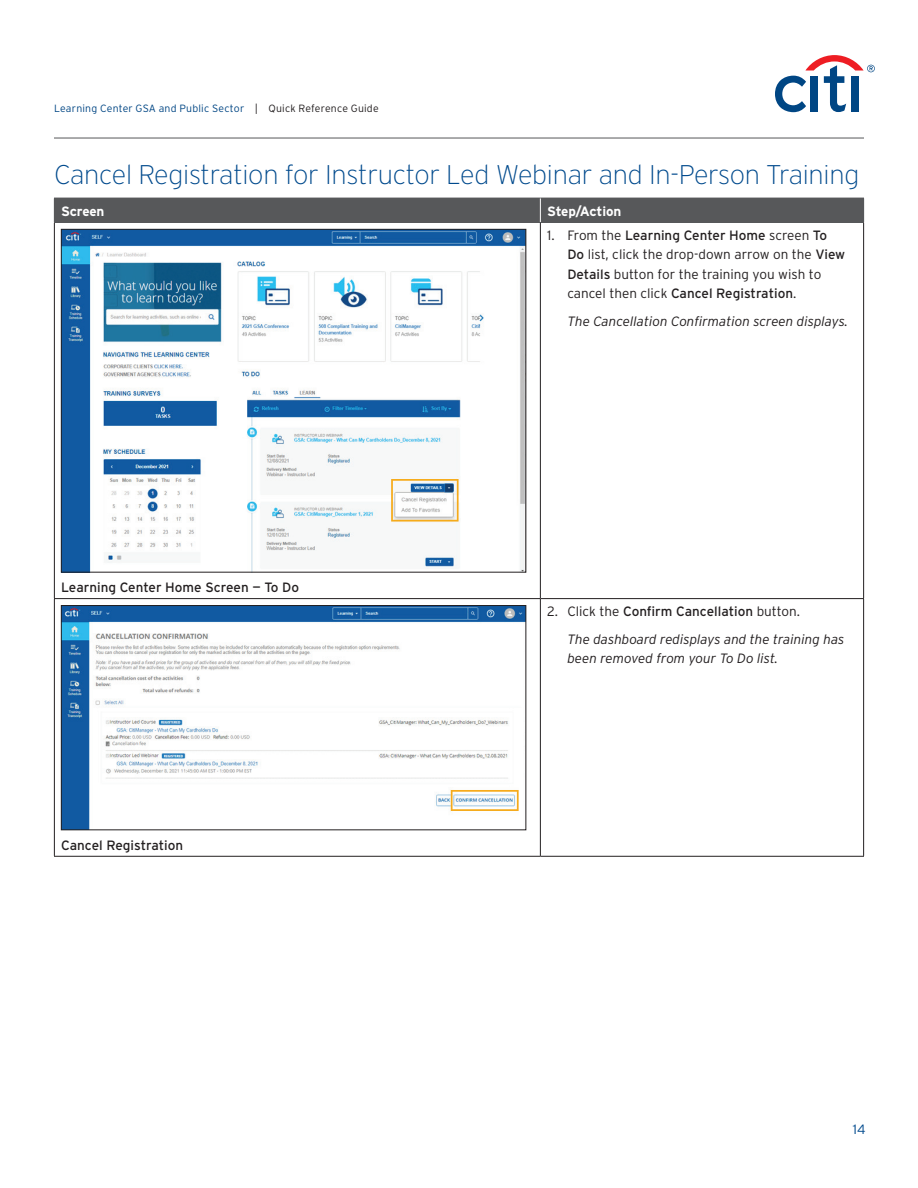
<style>
.page{position:relative;width:918px;height:1188px;background:#fff}
.page>*{position:absolute;margin:0;border:0;box-sizing:border-box;transform-origin:0 0}
.t1{font:200 27px "Interstate";letter-spacing:-.01em;color:#004a8d}
.t2{font:300 13.5px/19.5px "Interstate";color:#231f20}
.t3{font:italic 300 13.5px/27.6px "Interstate";color:#231f20}
.t4{font:13.5px "Interstate";color:#231f20}
.t5{font:700 13.5px "Interstate";letter-spacing:-.01em;color:#fff}
.t6{font:300 13.5px "Interstate";color:#004a8d}
.t7{font:300 10.5px "Interstate";letter-spacing:.02em;color:#004684}
.s1{color:#231f20}
.s2{font-weight:400}
.s3{font-style:normal}
.s4{font-weight:400;font-style:normal}
</style>
<div class="page">
<svg style="left:775px;top:55px;width:100px;height:57px"></svg>
<hr style="left:54px;top:138px;width:810px;height:1px;background:#57585a">
<div style="left:54px;top:198px;width:486px;height:24px;background:#57585a"></div>
<div style="left:540px;top:198px;width:324px;height:24px;background:#57585a"></div>
<hr style="left:54px;top:598px;width:486px;height:1px;background:#231f20">
<hr style="left:540px;top:598px;width:324px;height:1px;background:#231f20">
<hr style="left:54px;top:856px;width:486px;height:1px;background:#231f20">
<hr style="left:540px;top:856px;width:324px;height:1px;background:#231f20">
<hr style="left:54px;top:223px;width:1px;height:375px;background:#231f20">
<hr style="left:54px;top:599px;width:1px;height:257px;background:#231f20">
<hr style="left:540px;top:223px;width:1px;height:375px;background:#231f20">
<hr style="left:863px;top:223px;width:1px;height:375px;background:#231f20">
<hr style="left:540px;top:599px;width:1px;height:257px;background:#231f20">
<hr style="left:863px;top:599px;width:1px;height:257px;background:#231f20">
<hr style="left:54px;top:222px;width:486px;height:1px;background:#57585a">
<hr style="left:540px;top:222px;width:324px;height:1px;background:#57585a">
<svg style="left:540px;top:198px;width:1px;height:24px"></svg>
<img style="left:63px;top:231px;width:461px;height:339px">
<div style="left:61px;top:229px;width:465px;height:343px;border:1px solid #231f20"></div>
<img style="left:63px;top:607px;width:461px;height:221px">
<div style="left:61px;top:605px;width:465px;height:225px;border:1px solid #231f20"></div>
<p class="t7" style="left:54px;top:102px;width:326px">Learning Center GSA and Public Sector <span class="s1">| Quick Reference Guide</span></p>
<h2 class="t1" style="left:54px;top:158px;width:807px">Cancel Registration for Instructor Led Webinar and In-Person Training</h2>
<p class="t5" style="left:61px;top:203px;width:45px">Screen</p>
<p class="t5" style="left:547px;top:203px;width:76px">Step/Action</p>
<p class="t4" style="left:61px;top:578px;width:240px">Learning Center Home Screen — To Do</p>
<p class="t4" style="left:61px;top:836px;width:124px">Cancel Registration</p>
<p class="t2" style="left:567px;top:225px;width:279px;text-indent:-20px">1. From the <span class="s2">Learning Center Home</span> screen <span class="s2">To Do</span> list, click the drop-down arrow on the <span class="s2">View Details</span> button for the training you wish to cancel then click <span class="s2">Cancel Registration</span>.</p>
<p class="t3" style="left:567px;top:307px;width:282px">The Cancellation Confrmation screen displays.</p>
<p class="t3" style="left:567px;top:597px;width:279px;text-indent:-20px"><span class="s3">2. Click the</span> <span class="s4">Confrm Cancellation</span> <span class="s3">button.<br></span>The dashboard redisplays and the training has</p>
<p class="t3" style="left:567px;top:645px;width:212px">been removed from your To Do list.</p>
<p class="t6" style="left:853px;top:1121px;width:14px">14</p>
</div>
